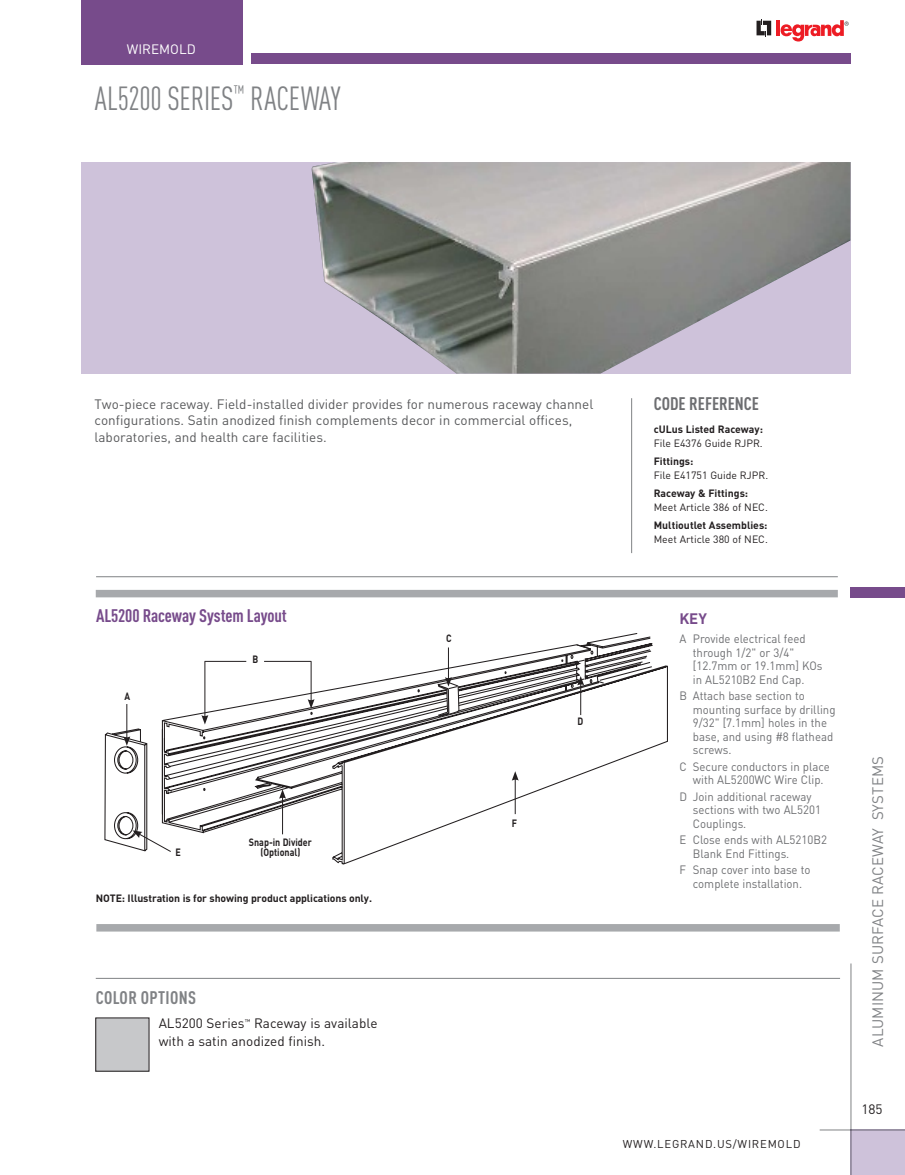
<style>
.page{position:relative;width:905px;height:1175px;background:#fff}
.page>*{position:absolute;margin:0;border:0;box-sizing:border-box;transform-origin:0 0}
.t1{font:condensed 33px "DIN Pro";letter-spacing:-.005em;color:#808285;scale:.95 1}
.t2{font:700 condensed 18px "DIN Pro";letter-spacing:-.01em;color:#774b8b}
.t3{font:700 condensed 18px "DIN Pro";color:#6d6e71}
.t4{font:700 condensed 18px "DIN Pro";letter-spacing:.02em;color:#808285}
.t5{font:15px "DIN Pro";letter-spacing:.01em;color:#808285}
.t6{font:700 15px "DIN Pro";color:#774b8b}
.t7{font:13.5px/16.5px "DIN Pro";color:#58595b}
.t8{font:13.5px/17.5px "DIN Pro";color:#231f20}
.t9{font:13.5px "DIN Pro";color:#fff}
.t10{font:12px/13.5px "DIN Pro";color:#6d6e71;scale:.95 1}
.t11{font:11.25px "DIN Pro";letter-spacing:.07em;color:#231f20}
.t12{font:700 10.5px "DIN Pro";color:#231f20}
.t13{font:10.5px "DIN Pro";color:#231f20}
.t14{font:700 10.5px/10.5px "DIN Pro";color:#231f20;text-align:center;scale:.85 1}
</style>
<div class="page">
<div style="left:850px;top:1129px;width:54px;height:45px;background:#cec2da"></div>
<hr style="left:819px;top:1129px;width:85px;height:1px;background:#808285">
<div style="left:850px;top:587px;width:54px;height:11px;background:#774b8b"></div>
<hr style="left:850px;top:963px;width:1px;height:211px;background:#808285">
<hr style="left:776px;top:20px;width:4px;height:16px;background:#ed1c24">
<svg style="left:780px;top:20px;width:68px;height:22px"></svg>
<svg style="left:756px;top:20px;width:15px;height:16px"></svg>
<div style="left:81px;top:0;width:162px;height:64px;background:#774b8b"></div>
<div style="left:251px;top:53px;width:599px;height:11px;background:#774b8b"></div>
<svg style="left:332px;top:633px;width:336px;height:232px"></svg>
<svg style="left:104px;top:633px;width:488px;height:219px"></svg>
<div style="left:81px;top:162px;width:770px;height:212px;background:#cec2da"></div>
<img style="left:312px;top:162px;width:538px;height:212px">
<hr style="left:631px;top:398px;width:1px;height:155px;background:#808285">
<div style="left:96px;top:1017px;width:53px;height:54px;background:#c7c8ca"></div>
<hr style="left:96px;top:978px;width:744px;height:1px;background:#808285">
<div style="left:96px;top:590px;width:741px;height:7px;background:#a7a9ac"></div>
<div style="left:96px;top:924px;width:743px;height:7px;background:#a7a9ac"></div>
<hr style="left:126px;top:704px;width:1px;height:34px;background:#231f20">
<svg style="left:123px;top:736px;width:7px;height:10px"></svg>
<svg style="left:132px;top:830px;width:40px;height:22px"></svg>
<hr style="left:204px;top:661px;width:1px;height:56px;background:#231f20">
<svg style="left:201px;top:715px;width:7px;height:9px"></svg>
<hr style="left:311px;top:661px;width:1px;height:40px;background:#231f20">
<svg style="left:307px;top:699px;width:7px;height:9px"></svg>
<hr style="left:205px;top:661px;width:41px;height:1px;background:#231f20">
<hr style="left:264px;top:661px;width:47px;height:1px;background:#231f20">
<hr style="left:282px;top:796px;width:1px;height:38px;background:#231f20">
<svg style="left:279px;top:789px;width:7px;height:9px"></svg>
<hr style="left:515px;top:778px;width:1px;height:36px;background:#231f20">
<svg style="left:511px;top:771px;width:7px;height:9px"></svg>
<hr style="left:448px;top:647px;width:1px;height:32px;background:#231f20">
<svg style="left:437px;top:677px;width:22px;height:42px"></svg>
<hr style="left:580px;top:683px;width:1px;height:32px;background:#231f20">
<svg style="left:570px;top:650px;width:23px;height:38px"></svg>
<hr style="left:96px;top:576px;width:741px;height:1px;background:#808285">
<p class="t9" style="left:127px;top:40px;width:70px">WIREMOLD</p>
<h1 class="t1" style="left:95px;top:79px;width:260px">AL5200 SERIES<sup>™</sup> RACEWAY</h1>
<p class="t7" style="left:94px;top:395px;width:500px">Two-piece raceway. Field-installed divider provides for numerous raceway channel configurations. satin anodized finish complements decor in commercial offices, laboratories, and health care facilities.</p>
<h2 class="t3" style="left:653px;top:393px;width:107px">CODE REFERENCE</h2>
<p class="t12" style="left:653px;top:422px;width:111px">cULus Listed Raceway:</p>
<p class="t13" style="left:653px;top:436px;width:110px">File E4376 Guide RJpR.</p>
<p class="t12" style="left:653px;top:454px;width:41px">Fittings:</p>
<p class="t13" style="left:653px;top:468px;width:116px">File E41751 Guide RJpR.</p>
<p class="t12" style="left:653px;top:486px;width:96px">Raceway &amp; Fittings:</p>
<p class="t13" style="left:653px;top:500px;width:116px">Meet Article 386 of NEC.</p>
<p class="t12" style="left:653px;top:518px;width:115px">Multioutlet Assemblies:</p>
<p class="t13" style="left:653px;top:532px;width:116px">Meet Article 380 of NEC.</p>
<h2 class="t2" style="left:96px;top:605px;width:192px">AL5200 Raceway System Layout</h2>
<p class="t14" style="left:124px;top:690px;width:8px">A</p>
<p class="t14" style="left:175px;top:846px;width:8px">E</p>
<p class="t14" style="left:252px;top:654px;width:8px">B</p>
<p class="t14" style="left:249px;top:836px;width:76px">Snap-in Divider (Optional)</p>
<p class="t12" style="left:96px;top:890px;width:278px">NOTE: Illustration is for showing product applications only.</p>
<h2 class="t4" style="left:96px;top:987px;width:102px">COLOR OPTIONS</h2>
<p class="t8" style="left:159px;top:1014px;width:220px">AL5200 series<sup>™</sup> Raceway is available with a satin anodized finish.</p>
<p class="t14" style="left:446px;top:632px;width:8px">C</p>
<p class="t14" style="left:512px;top:817px;width:8px">F</p>
<p class="t14" style="left:577px;top:716px;width:8px">D</p>
<p class="t6" style="left:679px;top:608px;width:29px">KEY</p>
<p class="t10" style="left:692px;top:631px;width:138px;text-indent:-13px">A provide electrical feed through 1/2" or 3/4" [12.7mm or 19.1mm] KOs in AL5210B2 End Cap.</p>
<p class="t10" style="left:692px;top:688px;width:152px;text-indent:-14px">B Attach base section to mounting surface by drilling<br>9/32" [7.1mm] holes in the base, and using #8 flathead screws.</p>
<p class="t10" style="left:692px;top:759px;width:146px;text-indent:-13px">C secure conductors in place with AL5200wC wire Clip.</p>
<p class="t10" style="left:692px;top:789px;width:136px;text-indent:-13px">D Join additional raceway sections with two AL5201<br>Couplings.</p>
<p class="t10" style="left:692px;top:832px;width:143px;text-indent:-13px">E Close ends with AL5210B2<br>Blank End Fittings.</p>
<p class="t10" style="left:679px;top:862px;width:140px;text-align:center">F snap cover into base to complete installation.</p>
<p class="t11" style="left:623px;top:1136px;width:179px">www.LEGRAND.us/WIREMOLD</p>
<p class="t5" style="left:867px;top:1046px;width:290px;rotate:-90deg">Alumi num Sur face Raceway Systems</p>
<p class="t8" style="left:861px;top:1099px;width:23px">185</p>
</div>
